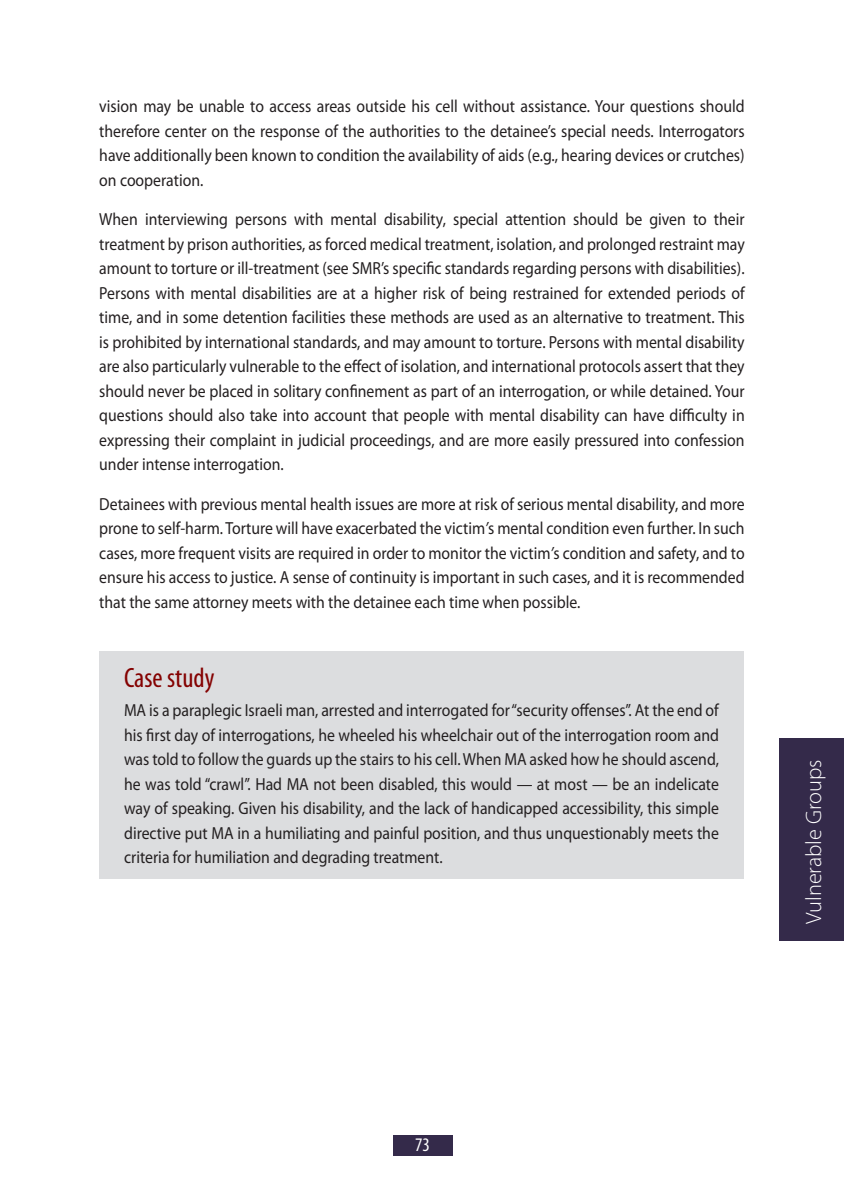
<style>
.page{position:relative;width:844px;height:1191px;background:#fff}
.page>*{position:absolute;margin:0;border:0;box-sizing:border-box;transform-origin:0 0}
.title_5{font:condensed 28px "Myriad Pro";color:#840101}
.t1{font:300 22.4px "Myriad Pro";color:#fff}
.t2{font:condensed 19.25px "Myriad Pro";color:#fff}
.txt{font:17.5px/24.5px "Myriad Pro";color:#231f20;text-align:justify;scale:.9 1}
.s1{font-style:italic}
</style>
<div class="page">
<div style="left:393px;top:1135px;width:59px;height:20px;background:#342a4a"></div>
<div style="left:779px;top:738px;width:64px;height:202px;background:#342a4a"></div>
<div style="left:99px;top:651px;width:644px;height:227px;background:#dcdddf"></div>
<p class="txt" style="left:99px;top:94px;width:718px">vision may be unable to access areas outside his cell without assistance. Your questions should therefore center on the response of the authorities to the detainee’s special needs. Interrogators have additionally been known to condition the availability of aids (e.g., hearing devices or crutches) on cooperation.</p>
<p class="txt" style="left:99px;top:207px;width:718px">When interviewing persons with mental disability, special attention should be given to their treatment by prison authorities, as forced medical treatment, isolation, and prolonged restraint may amount to torture or ill-treatment (see SMR’s specific standards regarding persons with disabilities).<br>Persons with mental disabilities are at a higher risk of being restrained for extended periods of time, and in some detention facilities these methods are used as an alternative to treatment. This is prohibited by international standards, and may amount to torture. Persons with mental disability are also particularly vulnerable to the effect of isolation, and international protocols assert that they should never be placed in solitary confinement as part of an interrogation, or while detained. Your questions should also take into account that people with mental disability can have difficulty in expressing their complaint in judicial proceedings, and are more easily pressured into confession under intense interrogation.</p>
<p class="txt" style="left:99px;top:491px;width:718px">Detainees with previous mental health issues are more at risk of serious mental disability, and more prone to self-harm. Torture will have exacerbated the victim<span class="s1">’</span>s mental condition even further. In such cases, more frequent visits are required in order to monitor the victim<span class="s1">’</span>s condition and safety, and to ensure his access to justice. A sense of continuity is important in such cases, and it is recommended that the same attorney meets with the detainee each time when possible.</p>
<p class="title_5" style="left:124px;top:660px;width:92px">Case study</p>
<p class="txt" style="left:124px;top:698px;width:662px">MA is a paraplegic Israeli man, arrested and interrogated for “security offenses”. At the end of his first day of interrogations, he wheeled his wheelchair out of the interrogation room and was told to follow the guards up the stairs to his cell. When MA asked how he should ascend, he was told “crawl”. Had MA not been disabled, this would — at most — be an indelicate way of speaking. Given his disability, and the lack of handicapped accessibility, this simple directive put MA in a humiliating and painful position, and thus unquestionably meets the criteria for humiliation and degrading treatment.</p>
<p class="t1" style="left:801px;top:924px;width:166px;rotate:-90deg">Vulnerable Groups</p>
<p class="t2" style="left:415px;top:1133px;width:16px">73</p>
</div>
